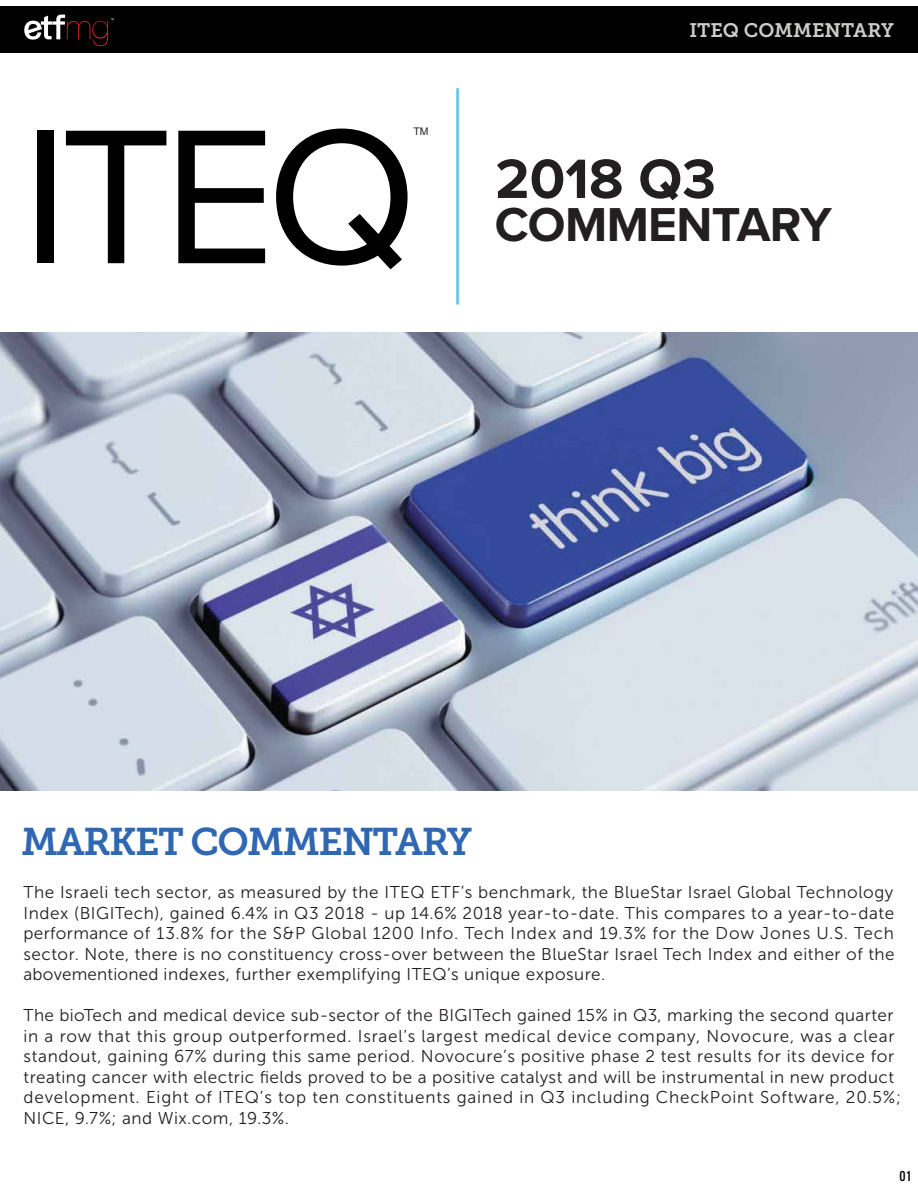
<style>
.page{position:relative;width:918px;height:1188px;background:#fff}
.page>*{position:absolute;margin:0;border:0;box-sizing:border-box;transform-origin:0 0}
.t1{font:198.6px "Proxima Nova";color:#000}
.t2{font:700 57.45px "Proxima Nova";color:#231f20}
.t3{font:700 49.35px "Proxima Nova";letter-spacing:-.015em;color:#231f20}
.t4{font:38.4px "Museo Slab 700";letter-spacing:-.04em;color:#2f67b2}
.t5{font:19.5px "Museo Slab 700";color:#cccccb}
.t6{font:17.1px/20.5px "Museo Sans 300";letter-spacing:.035em;color:#231f20;text-align:justify}
.t7{font:15px "Alternate Got No 3 D";color:#000}
.t8{font:10.5px "Arial";color:#231f20}
</style>
<div class="page">
<hr style="left:456px;top:88px;width:3px;height:217px;background:#71c8f1">
<img style="left:0;top:332px;width:918px;height:458px">
<div style="left:0;top:7px;width:918px;height:46px;background:#000"></div>
<svg style="left:24px;top:15px;width:90px;height:31px"></svg>
<p class="t8" style="left:413px;top:124px;width:17px">TM</p>
<h1 class="t1" style="left:22px;top:49px;width:397px">ITEQ</h1>
<p class="t5" style="left:689px;top:19px;width:206px">ITEQ COMMENTARY</p>
<h2 class="t2" style="left:495px;top:136px;width:222px">2018 Q3</h2>
<h3 class="t3" style="left:495px;top:188px;width:339px">COMMENTARY</h3>
<h3 class="t4" style="left:21px;top:820px;width:453px">MARKET COMMENTARY</h3>
<p class="t6" style="left:24px;top:882px;width:873px">The Israeli tech sector, as measured by the ITEQ ETF’s benchmark, the BlueStar Israel Global Technology Index (BIGITech), gained 6.4% in Q3 2018 - up 14.6% 2018 year-to-date. This compares to a year-to-date performance of 13.8% for the S&amp;P Global 1200 Info. Tech Index and 19.3% for the Dow Jones U.S. Tech sector. Note, there is no constituency cross-over between the BlueStar Israel Tech Index and either of the abovementioned indexes, further exemplifying ITEQ’s unique exposure.</p>
<p class="t6" style="left:24px;top:1005px;width:879px;text-align:left">The bioTech and medical device sub-sector of the BIGITech gained 15% in Q3, marking the second quarter in a row that this group outperformed. Israel’s largest medical device company, Novocure, was a clear standout, gaining 67% during this same period. Novocure’s positive phase 2 test results for its device for treating cancer with electric fields proved to be a positive catalyst and will be instrumental in new product development. Eight of ITEQ’s top ten constituents gained in Q3 including CheckPoint Software, 20.5%; NICE, 9.7%; and Wix.com, 19.3%.</p>
<p class="t7" style="left:900px;top:1168px;width:14px">01</p>
</div>
